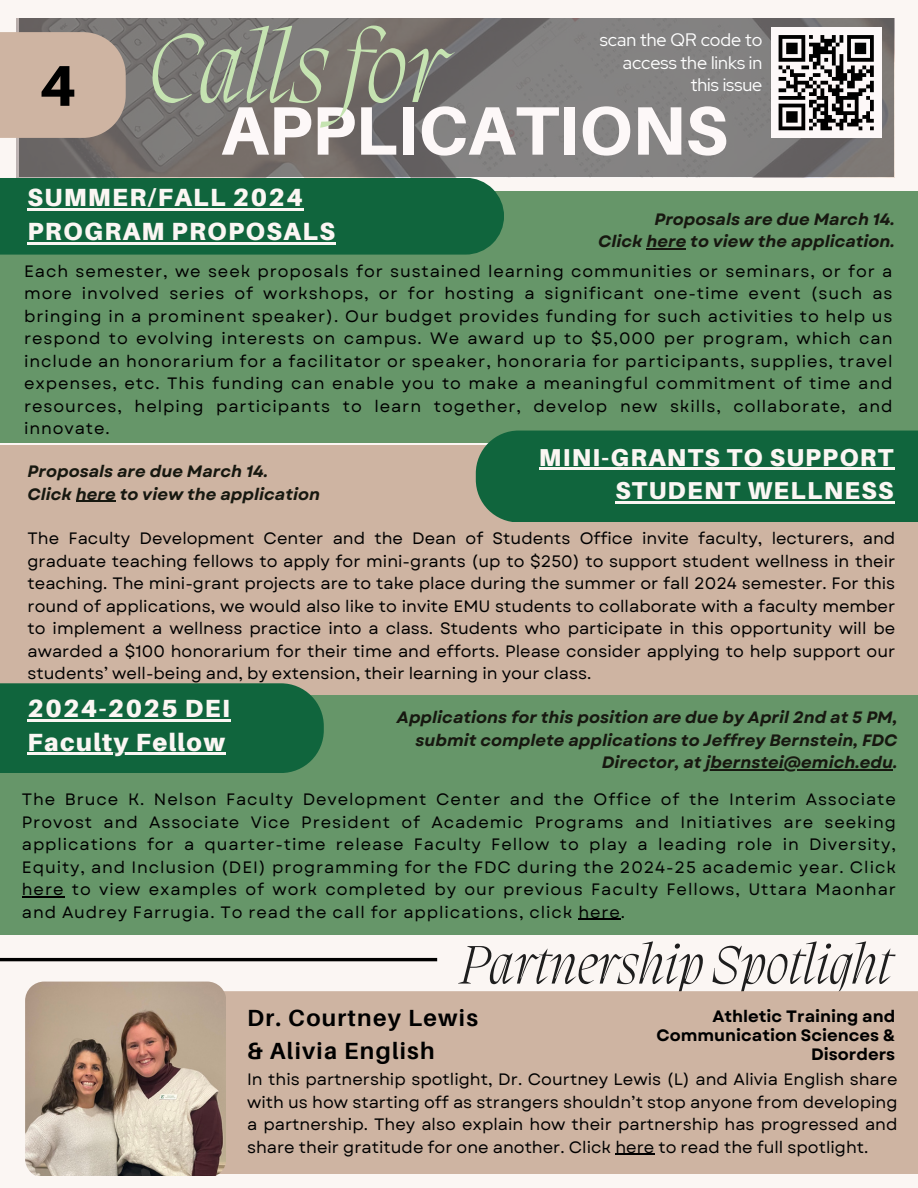
<style>
.page{position:relative;width:918px;height:1188px;background:#fbf6f3}
.page>*{position:absolute;margin:0;border:0;box-sizing:border-box;transform-origin:0 0}
.t1{font:italic 200 100.5px "Migra";color:#c5e3b1}
.t2{font:800 68.7px "Aileron";color:#fdf8f8}
.t3{font:italic 200 55.5px "Migra";color:#1e1e1e}
.t4{font:900 24.9px/33.8px "Aileron";letter-spacing:.055em;color:#fbf6f3}
.t5{font:900 24.45px/33.8px "Aileron";letter-spacing:.055em;color:#fbf6f3;text-align:right}
.t6{font:700 23.4px/32.7px "Aileron";letter-spacing:.055em;color:#000}
.t7{font:18px/22.5px "Red Hat Display";color:#fff;text-align:right}
.t8{font:16.5px/22.5px "Garet";letter-spacing:.025em;color:#000;text-align:justify}
.t9{font:italic 700 16.5px/22.5px "Garet";color:#171810;text-align:right}
.t10{font:700 16.5px/19.2px "Garet";color:#000;text-align:right}
.s1{font-family:"Aileron";font-weight:800;font-style:normal;font-size:57.6px;color:#000}
</style>
<div class="page">
<hr style="left:0;top:958px;width:437px;height:3px;background:#000">
<svg style="left:19px;top:18px;width:875px;height:159px;background:#7a7675"></svg>
<div style="left:0;top:32px;width:126px;height:106px;background:#ceb4a2"></div>
<div style="left:771px;top:27px;width:110px;height:111px;background:#fdf8f8"></div>
<svg style="left:779px;top:35px;width:95px;height:95px"></svg>
<div style="left:226px;top:991px;width:692px;height:183px;background:#ceb4a2"></div>
<div style="left:0;top:191px;width:918px;height:252px;background:#669669"></div>
<div style="left:0;top:178px;width:504px;height:77px;background:#10653d"></div>
<div style="left:0;top:696px;width:918px;height:239px;background:#669669"></div>
<div style="left:0;top:445px;width:918px;height:250px;background:#ceb4a2"></div>
<div style="left:476px;top:431px;width:442px;height:91px;background:#10653d"></div>
<div style="left:0;top:683px;width:324px;height:90px;background:#10653d"></div>
<img style="left:25px;top:982px;width:201px;height:194px">
<hr style="left:615px;top:1154px;width:39px;height:1px;background:#000">
<hr style="left:76px;top:501px;width:40px;height:1px;background:#171810">
<hr style="left:646px;top:248px;width:40px;height:1px;background:#171810">
<hr style="left:539px;top:468px;width:356px;height:2px;background:#fbf6f3">
<hr style="left:615px;top:502px;width:280px;height:2px;background:#fbf6f3">
<hr style="left:28px;top:209px;width:276px;height:2px;background:#fbf6f3">
<hr style="left:28px;top:242px;width:308px;height:3px;background:#fbf6f3">
<hr style="left:28px;top:719px;width:203px;height:2px;background:#fbf6f3">
<hr style="left:28px;top:753px;width:198px;height:2px;background:#fbf6f3">
<hr style="left:22px;top:896px;width:42px;height:1px;background:#000">
<hr style="left:578px;top:919px;width:43px;height:1px;background:#000">
<hr style="left:706px;top:769px;width:187px;height:2px;background:#171810">
<h1 class="t1" style="left:39px;top:21px;width:407px"><span class="s1">4</span> Callsfor</h1>
<p class="t7" style="left:600px;top:29px;width:164px">scan the QR code to access the links in this issue</p>
<p class="t7" style="left:607px;top:29px;width:164px">scan the QR code to acce s the links in this i sue</p>
<h2 class="t2" style="left:221px;top:88px;width:508px">APPLICATIONS</h2>
<h3 class="t4" style="left:28px;top:180px;width:309px">SUMMER/FALL 2024<br>PROGRAM PROPOSALS</h3>
<p class="t9" style="left:598px;top:208px;width:298px">Proposals are due March 14.<br>Click here to view the application.</p>
<p class="t8" style="left:24px;top:260px;width:870px">Each semester, we seek proposals for sustained learning communities or seminars, or for a more involved series of workshops, or for hosting a significant one-time event (such as bringing in a prominent speaker). Our budget provides funding for such activities to help us respond to evolving interests on campus. We award up to $5,000 per program, which can include an honorarium for a facilitator or speaker, honoraria for participants, supplies, travel expenses, etc. This funding can enable you to make a meaningful commitment of time and resources, helping participants to learn together, develop new skills, collaborate, and innovate.</p>
<p class="t9" style="left:28px;top:460px;width:294px;text-align:left">Proposals are due March 14.<br>Click here to view the application</p>
<h3 class="t5" style="left:539px;top:440px;width:356px">MINI-GRANTS TO SUPPORT<br>STUDENT WELLNESS</h3>
<p class="t8" style="left:28px;top:527px;width:869px">The Faculty Development Center and the Dean of Students Office invite faculty, lecturers, and graduate teaching fellows to apply for mini-grants (up to $250) to support student wellness in their teaching. The mini-grant projects are to take place during the summer or fall 2024 semester. For this round of applications, we would also like to invite EMU students to collaborate with a faculty member to implement a wellness practice into a class. Students who participate in this opportunity will be awarded a $100 honorarium for their time and efforts. Please consider applying to help support our students’ well-being and, by extension, their learning in your class.</p>
<h3 class="t4" style="left:28px;top:691px;width:204px">2024-2025 DEI<br>Faculty Fellow</h3>
<p class="t8" style="left:22px;top:788px;width:876px">The Bruce K. Nelson Faculty Development Center and the Office of the Interim Associate Provost and Associate Vice President of Academic Programs and Initiatives are seeking applications for a quarter-time release Faculty Fellow to play a leading role in Diversity, Equity, and Inclusion (DEI) programming for the FDC during the 2024-25 academic year. Click here to view examples of work completed by our previous Faculty Fellows, Uttara Maonhar and Audrey Farrugia. To read the call for applications, click here.</p>
<p class="t9" style="left:397px;top:706px;width:502px">Applications for this position are due by April 2nd at 5 PM, submit complete applications to Jeffrey Bernstein, FDC<br>Director, at jbernstei@emich.edu.</p>
<h3 class="t3" style="left:460px;top:939px;width:433px">Partnership Spotlight</h3>
<h3 class="t6" style="left:247px;top:1001px;width:232px">Dr. Courtney Lewis &amp; Alivia English</h3>
<p class="t10" style="left:657px;top:1007px;width:240px">Athletic Training and<br>Communication Sciences &amp;<br>Disorders</p>
<p class="t8" style="left:247px;top:1068px;width:652px">In this partnership spotlight, Dr. Courtney Lewis (L) and Alivia English share with us how starting off as strangers shouldn’t stop anyone from developing a partnership. They also explain how their partnership has progressed and share their gratitude for one another. Click here to read the full spotlight.</p>
</div>
